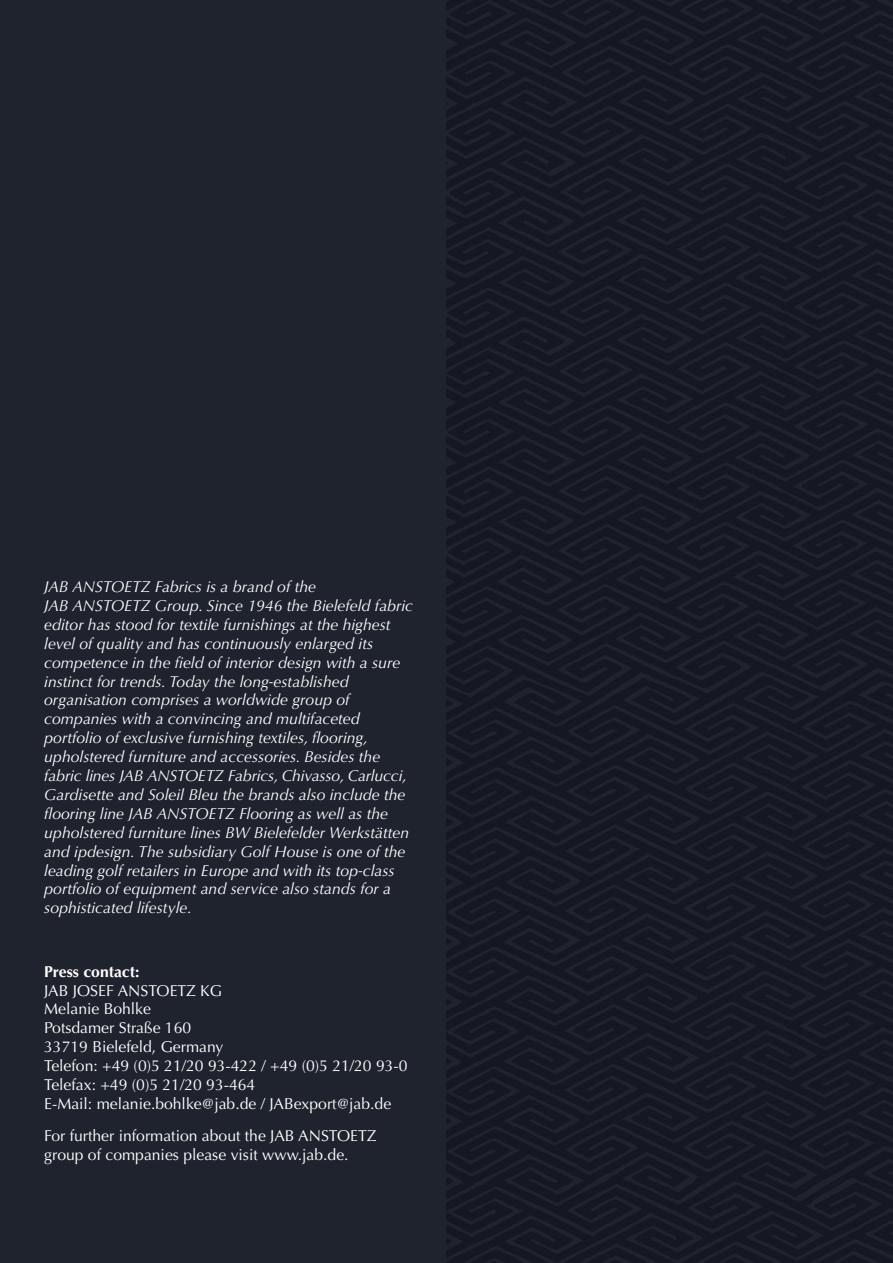
<style>
.page{position:relative;width:893px;height:1263px;background:#fff}
.page>*{position:absolute;margin:0;border:0;box-sizing:border-box;transform-origin:0 0}
.t1{font:italic 15.75px/18.9px "Optima LT Std";color:#fff}
.t2{font:15.75px/18.9px "Optima LT Std";color:#fff}
.t3{font:700 15.75px "Optima LT Std";color:#fff}
</style>
<div class="page">
<div style="left:0;top:0;width:893px;height:1263px;background:linear-gradient(to right,#212530,#161923)"></div>
<p class="t1" style="left:44px;top:577px;width:370px">JAB ANSTOETZ Fabrics is a brand of the<br>JAB ANSTOETZ Group. Since 1946 the Bielefeld fabric editor has stood for textile furnishings at the highest level of quality and has continuously enlarged its competence in the field of interior design with a sure instinct for trends. Today the long-established organisation comprises a worldwide group of companies with a convincing and multifaceted portfolio of exclusive furnishing textiles, flooring, upholstered furniture and accessories. Besides the fabric lines JAB ANSTOETZ Fabrics, Chivasso, Carlucci, Gardisette and Soleil Bleu the brands also include the flooring line JAB ANSTOETZ Flooring as well as the upholstered furniture lines BW Bielefelder Werkstätten and ipdesign. The subsidiary Golf House is one of the leading golf retailers in Europe and with its top-class portfolio of equipment and service also stands for a sophisticated lifestyle.</p>
<p class="t3" style="left:44px;top:962px;width:97px">Press contact:</p>
<p class="t2" style="left:44px;top:981px;width:365px">JAB JOSEF ANSTOETZ KG<br>Melanie Bohlke<br>Potsdamer Straße 160<br>33719 Bielefeld, Germany<br>Telefon: +49 (0)5 21/20 93-422 / +49 (0)5 21/20 93-0<br>Telefax: +49 (0)5 21/20 93-464<br>E-Mail: melanie.bohlke@jab.de / JABexport@jab.de</p>
<p class="t2" style="left:44px;top:1126px;width:334px">For further information about the JAB ANSTOETZ group of companies please visit www.jab.de.</p>
</div>
